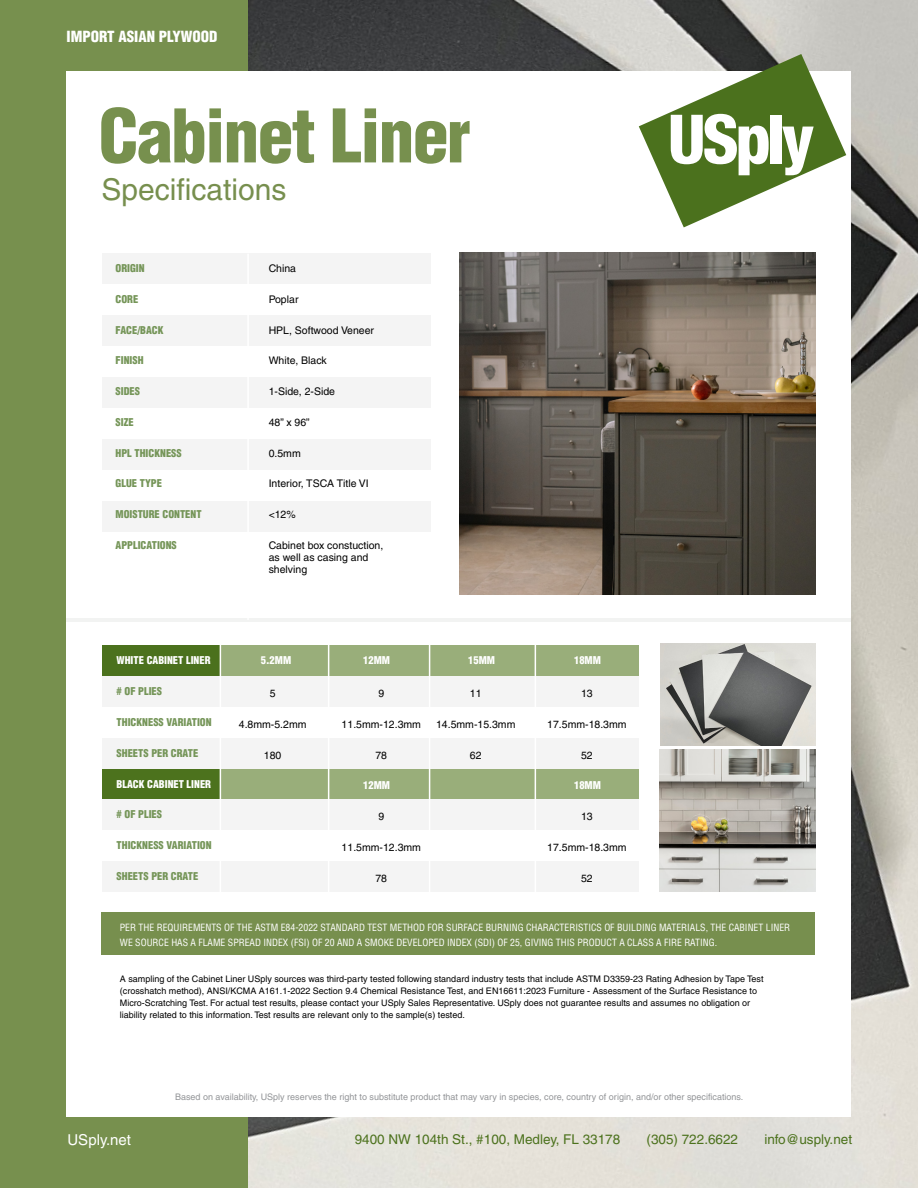
<style>
.page{position:relative;width:918px;height:1188px;background:#fff}
.page>*{position:absolute;margin:0;border:0;box-sizing:border-box;transform-origin:0 0}
.t1{font:900 condensed 72px "Helvetica";letter-spacing:-.025em;color:#77904e}
.t2{font:30px "Helvetica";color:#778f4e}
.t3{font:900 condensed 15px "Helvetica";color:#fff}
.t4{font:15px "Helvetica";color:#fff}
.t5{font:13.5px "Helvetica";color:#4c721d}
.t6{font:10.5px/12px "Helvetica";color:#000}
.t7{font:900 condensed 10.5px "Helvetica";color:#759558}
.t8{font:900 condensed 10.5px "Helvetica";color:#fff}
.t9{font:condensed 9.75px/15px "Helvetica";color:#fff}
.t10{font:9px/12px "Helvetica";color:#000}
.t11{font:9px "Helvetica";color:#939598}
</style>
<div class="page">
<img style="left:247px;top:0;width:671px;height:1188px">
<div style="left:0;top:0;width:247px;height:1188px;background:#77904e"></div>
<div style="left:67px;top:71px;width:784px;height:1046px;background:#fff"></div>
<hr style="left:67px;top:618px;width:784px;height:4px;background:#f2f3f2">
<img style="left:661px;top:644px;width:154px;height:102px">
<img style="left:660px;top:750px;width:155px;height:142px">
<img style="left:459px;top:253px;width:356px;height:341px">
<div style="left:101px;top:912px;width:714px;height:43px;background:#778f4e"></div>
<svg style="left:639px;top:54px;width:207px;height:173px"></svg>
<div style="left:102px;top:769px;width:537px;height:30px;background:#99ae7a"></div>
<div style="left:221px;top:646px;width:418px;height:30px;background:#99ae7a"></div>
<div style="left:102px;top:254px;width:329px;height:30px;background:#f4f4f4"></div>
<div style="left:102px;top:316px;width:329px;height:30px;background:#f4f4f4"></div>
<div style="left:102px;top:377px;width:329px;height:31px;background:#f4f4f4"></div>
<div style="left:102px;top:439px;width:329px;height:31px;background:#f4f4f4"></div>
<div style="left:102px;top:501px;width:329px;height:30px;background:#f4f4f4"></div>
<div style="left:102px;top:646px;width:118px;height:30px;background:#4b711d"></div>
<div style="left:102px;top:677px;width:537px;height:30px;background:#f4f4f4"></div>
<div style="left:102px;top:738px;width:537px;height:30px;background:#f4f4f4"></div>
<div style="left:102px;top:769px;width:118px;height:30px;background:#4c721d"></div>
<div style="left:102px;top:800px;width:537px;height:30px;background:#f4f4f4"></div>
<div style="left:102px;top:862px;width:537px;height:30px;background:#f4f4f4"></div>
<hr style="left:247px;top:254px;width:2px;height:366px;background:#fff">
<hr style="left:328px;top:644px;width:1px;height:253px;background:#fff">
<hr style="left:429px;top:644px;width:1px;height:253px;background:#fff">
<hr style="left:535px;top:644px;width:1px;height:253px;background:#fff">
<hr style="left:220px;top:644px;width:1px;height:253px;background:#fff">
<h3 class="t3" style="left:67px;top:27px;width:152px">IMPORT ASIAN PLYWOOD</h3>
<h1 class="t1" style="left:98px;top:90px;width:374px">Cabinet Liner</h1>
<h2 class="t2" style="left:101px;top:172px;width:187px">Specifications</h2>
<p class="t7" style="left:116px;top:262px;width:31px">ORIGIN</p>
<p class="t7" style="left:116px;top:292px;width:24px">CORE</p>
<p class="t7" style="left:116px;top:323px;width:50px">FACE/BACK</p>
<p class="t7" style="left:116px;top:354px;width:30px">FINISH</p>
<p class="t7" style="left:116px;top:385px;width:26px">SIDES</p>
<p class="t7" style="left:116px;top:415px;width:20px">SIZE</p>
<p class="t7" style="left:116px;top:446px;width:68px">HPL THICKNESS</p>
<p class="t7" style="left:116px;top:477px;width:48px">GLUE TYPE</p>
<p class="t7" style="left:116px;top:508px;width:88px">MOISTURE CONTENT</p>
<p class="t7" style="left:116px;top:538px;width:63px">APPLICATIONS</p>
<p class="t6" style="left:269px;top:262px;width:29px">China</p>
<p class="t6" style="left:269px;top:293px;width:31px">Poplar</p>
<p class="t6" style="left:269px;top:324px;width:107px">HPL, Softwood Veneer</p>
<p class="t6" style="left:269px;top:355px;width:59px">White, Black</p>
<p class="t6" style="left:269px;top:385px;width:68px">1-Side, 2-Side</p>
<p class="t6" style="left:269px;top:416px;width:43px">48” x 96”</p>
<p class="t6" style="left:269px;top:447px;width:34px">0.5mm</p>
<p class="t6" style="left:269px;top:478px;width:102px">Interior, TSCA Title VI</p>
<p class="t6" style="left:269px;top:508px;width:29px">&lt;12%</p>
<p class="t6" style="left:269px;top:539px;width:116px">Cabinet box constuction, as well as casing and shelving</p>
<p class="t8" style="left:117px;top:654px;width:95px">WHITE CABINET LINER</p>
<p class="t7" style="left:117px;top:685px;width:47px"># OF PLIES</p>
<p class="t7" style="left:117px;top:715px;width:97px">THICKNESS VARIATION</p>
<p class="t7" style="left:117px;top:746px;width:83px">SHEETS PER CRATE</p>
<p class="t8" style="left:117px;top:778px;width:96px">BLACK CABINET LINER</p>
<p class="t7" style="left:117px;top:808px;width:47px"># OF PLIES</p>
<p class="t7" style="left:117px;top:838px;width:97px">THICKNESS VARIATION</p>
<p class="t7" style="left:117px;top:869px;width:83px">SHEETS PER CRATE</p>
<p class="t8" style="left:261px;top:654px;width:32px">5.2MM</p>
<p class="t8" style="left:363px;top:654px;width:28px">12MM</p>
<p class="t8" style="left:468px;top:654px;width:28px">15MM</p>
<p class="t8" style="left:574px;top:654px;width:28px">18MM</p>
<p class="t6" style="left:270px;top:688px;width:7px">5</p>
<p class="t6" style="left:239px;top:718px;width:69px">4.8mm-5.2mm</p>
<p class="t6" style="left:264px;top:749px;width:19px">180</p>
<p class="t6" style="left:378px;top:688px;width:7px">9</p>
<p class="t6" style="left:342px;top:718px;width:81px">11.5mm-12.3mm</p>
<p class="t6" style="left:375px;top:749px;width:13px">78</p>
<p class="t6" style="left:470px;top:688px;width:13px">11</p>
<p class="t6" style="left:436px;top:718px;width:81px">14.5mm-15.3mm</p>
<p class="t6" style="left:470px;top:749px;width:13px">62</p>
<p class="t6" style="left:581px;top:688px;width:13px">13</p>
<p class="t6" style="left:547px;top:718px;width:81px">17.5mm-18.3mm</p>
<p class="t6" style="left:581px;top:749px;width:13px">52</p>
<p class="t8" style="left:363px;top:778px;width:28px">12MM</p>
<p class="t8" style="left:574px;top:778px;width:28px">18MM</p>
<p class="t6" style="left:378px;top:811px;width:7px">9</p>
<p class="t6" style="left:342px;top:841px;width:81px">11.5mm-12.3mm</p>
<p class="t6" style="left:375px;top:872px;width:13px">78</p>
<p class="t6" style="left:581px;top:811px;width:13px">13</p>
<p class="t6" style="left:547px;top:841px;width:81px">17.5mm-18.3mm</p>
<p class="t6" style="left:581px;top:872px;width:13px">52</p>
<p class="t9" style="left:120px;top:920px;width:672px">PER THE REQUIREMENTS OF THE ASTM E84-2022 STANDARD TEST METHOD FOR SURFACE BURNING CHARACTERISTICS OF BUILDING MATERIALS, THE CABINET LINER<br>WE SOURCE HAS A FLAME SPREAD INDEX (FSI) OF 20 AND A SMOKE DEVELOPED INDEX (SDI) OF 25, GIVING THIS PRODUCT A CLASS A FIRE RATING.</p>
<p class="t10" style="left:120px;top:973px;width:645px">A sampling of the Cabinet Liner USply sources was third-party tested following standard industry tests that include ASTM D3359-23 Rating Adhesion by Tape Test (crosshatch method), ANSI/KCMA A161.1-2022 Section 9.4 Chemical Resistance Test, and EN16611:2023 Furniture - Assessment of the Surface Resistance to Micro-Scratching Test. For actual test results, please contact your USply Sales Representative. USply does not guarantee results and assumes no obligation or liability related to this information. Test results are relevant only to the sample(s) tested.</p>
<p class="t11" style="left:175px;top:1092px;width:570px">Based on availability, USply reserves the right to substitute product that may vary in species, core, country of origin, and/or other specifications.</p>
<h3 class="t4" style="left:68px;top:1131px;width:65px">USply.net</h3>
<h3 class="t5" style="left:355px;top:1131px;width:267px">9400 NW 104th St., #100, Medley, FL 33178</h3>
<h3 class="t5" style="left:647px;top:1131px;width:93px">(305) 722.6622</h3>
<h3 class="t5" style="left:764px;top:1131px;width:89px">info@usply.net</h3>
</div>
